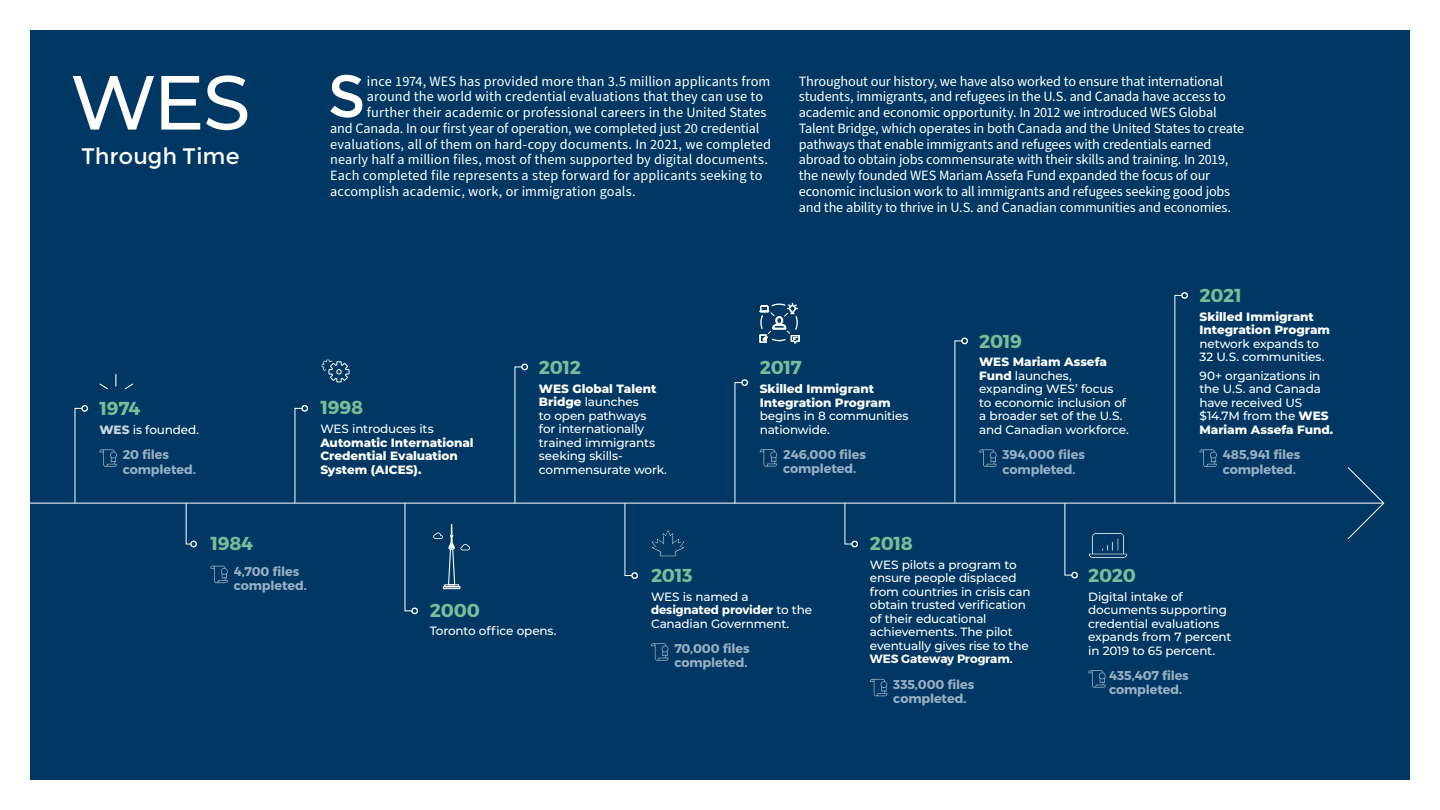
<style>
.page{position:relative;width:1440px;height:810px;background:#fff}
.page>*{position:absolute;margin:0;border:0;box-sizing:border-box;transform-origin:0 0}
.t1{font:500 76.5px "Montserrat";color:#fff}
.t2{font:59.32px "Montserrat";color:#fff}
.t3{font:22.5px "Montserrat";letter-spacing:-.015em;color:#fff}
.t4{font:700 18.75px "Montserrat";letter-spacing:-.02em;color:#78bc99}
.t5{font:14.25px/15.8px "Source Sans Pro";letter-spacing:-.01em;color:#fff}
.t6{font:700 12.75px/14.2px "Montserrat";letter-spacing:-.01em;color:#99aec1}
.t7{font:500 12px/13.5px "Montserrat";letter-spacing:-.015em;color:#fff}
.t8{font:800 12px/13.5px "Montserrat";letter-spacing:-.005em;color:#fff}
.t9{font:700 12px "Montserrat";letter-spacing:-.01em;color:#fff}
.s1{font-weight:800;color:#ccd6df}
.s2{font-weight:800}
.s3{font-weight:700}
</style>
<div class="page">
<div style="left:30px;top:30px;width:1380px;height:750px;background:#003763"></div>
<svg style="left:99px;top:383px;width:10px;height:7px"></svg>
<svg style="left:124px;top:383px;width:10px;height:7px"></svg>
<svg style="left:115px;top:374px;width:1px;height:12px"></svg>
<hr style="left:6px;top:503px;width:1378px;height:1px;background:#fff">
<svg style="left:1347px;top:466px;width:38px;height:74px;background:#0c406a"></svg>
<svg style="left:322px;top:360px;width:28px;height:22px"></svg>
<div style="left:443px;top:586px;width:17px;height:3px;border:1px solid #fff"></div>
<svg style="left:433px;top:524px;width:37px;height:62px;background:#164870"></svg>
<div style="left:210px;top:537px;width:115px;height:53px;background:#003763"></div>
<svg style="left:210px;top:566px;width:18px;height:17px"></svg>
<svg style="left:651px;top:643px;width:17px;height:18px"></svg>
<svg style="left:760px;top:303px;width:40px;height:41px;background:#3d6688"></svg>
<svg style="left:760px;top:449px;width:17px;height:18px"></svg>
<svg style="left:870px;top:679px;width:17px;height:17px"></svg>
<svg style="left:979px;top:449px;width:18px;height:18px"></svg>
<svg style="left:1088px;top:670px;width:18px;height:18px"></svg>
<svg style="left:1199px;top:449px;width:18px;height:18px"></svg>
<svg style="left:99px;top:449px;width:18px;height:18px"></svg>
<svg style="left:651px;top:529px;width:34px;height:28px"></svg>
<svg style="left:1088px;top:532px;width:40px;height:27px"></svg>
<svg style="left:74px;top:408px;width:9px;height:96px"></svg>
<div style="left:81px;top:405px;width:7px;height:7px;border:1px solid #fff;border-radius:50%"></div>
<svg style="left:185px;top:502px;width:7px;height:43px"></svg>
<div style="left:190px;top:541px;width:7px;height:6px;border:1px solid #fff;border-radius:50%"></div>
<svg style="left:404px;top:502px;width:9px;height:110px"></svg>
<div style="left:411px;top:607px;width:7px;height:7px;border:1px solid #fff;border-radius:50%"></div>
<svg style="left:624px;top:502px;width:9px;height:74px"></svg>
<div style="left:631px;top:572px;width:7px;height:7px;border:1px solid #fff;border-radius:50%"></div>
<svg style="left:844px;top:502px;width:9px;height:43px"></svg>
<div style="left:851px;top:541px;width:7px;height:6px;border:1px solid #fff;border-radius:50%"></div>
<svg style="left:1064px;top:502px;width:9px;height:74px"></svg>
<div style="left:1071px;top:572px;width:7px;height:6px;border:1px solid #fff;border-radius:50%"></div>
<svg style="left:294px;top:408px;width:9px;height:96px"></svg>
<div style="left:301px;top:405px;width:7px;height:7px;border:1px solid #fff;border-radius:50%"></div>
<svg style="left:514px;top:366px;width:9px;height:138px"></svg>
<div style="left:521px;top:364px;width:7px;height:6px;border:1px solid #fff;border-radius:50%"></div>
<svg style="left:734px;top:382px;width:9px;height:122px"></svg>
<div style="left:741px;top:379px;width:7px;height:7px;border:1px solid #fff;border-radius:50%"></div>
<svg style="left:954px;top:340px;width:9px;height:164px"></svg>
<div style="left:961px;top:338px;width:7px;height:6px;border:1px solid #fff;border-radius:50%"></div>
<svg style="left:1174px;top:295px;width:9px;height:209px;background:#1e4e75"></svg>
<div style="left:1181px;top:292px;width:7px;height:7px;border:1px solid #fff;border-radius:50%"></div>
<h1 class="t1" style="left:70px;top:67px;width:182px">WES</h1>
<h3 class="t3" style="left:81px;top:147px;width:160px">Through Time</h3>
<h3 class="t4" style="left:99px;top:399px;width:42px">1974</h3>
<p class="t7" style="left:99px;top:423px;width:101px"><span class="s1">WES</span> is founded.</p>
<p class="t6" style="left:123px;top:448px;width:75px">20 files completed.</p>
<h2 class="t2" style="left:327px;top:72px;width:41px">S</h2>
<p class="t5" style="left:367px;top:74px;width:405px">ince 1974, WES has provided more than 3.5 million applicants from</p>
<p class="t5" style="left:367px;top:90px;width:398px">around the world with credential evaluations that they can use to</p>
<p class="t5" style="left:367px;top:105px;width:401px">further their academic or professional careers in the United States</p>
<p class="t5" style="left:330px;top:121px;width:431px">and Canada. In our first year of operation, we completed just 20 credential</p>
<p class="t5" style="left:330px;top:137px;width:442px">evaluations, all of them on hard-copy documents. In 2021, we completed</p>
<p class="t5" style="left:330px;top:153px;width:439px">nearly half a million files, most of them supported by digital documents.</p>
<p class="t5" style="left:330px;top:168px;width:434px">Each completed file represents a step forward for applicants seeking to</p>
<p class="t5" style="left:330px;top:184px;width:307px">accomplish academic, work, or immigration goals.</p>
<p class="t5" style="left:799px;top:74px;width:447px">Throughout our history, we have also worked to ensure that international students, immigrants, and refugees in the U.S. and Canada have access to academic and economic opportunity. In 2012 we introduced WES Global Talent Bridge, which operates in both Canada and the United States to create pathways that enable immigrants and refugees with credentials earned abroad to obtain jobs commensurate with their skills and training. In 2019, the newly founded WES Mariam Assefa Fund expanded the focus of our economic inclusion work to all immigrants and refugees seeking good jobs and the ability to thrive in U.S. and Canadian communities and economies.</p>
<h3 class="t4" style="left:320px;top:398px;width:44px">1998</h3>
<p class="t7" style="left:320px;top:423px;width:115px">WES introduces its</p>
<p class="t8" style="left:320px;top:436px;width:155px">Automatic International<br>Credential Evaluation<br>System (AICES).</p>
<h3 class="t4" style="left:539px;top:358px;width:44px">2012</h3>
<p class="t7" style="left:539px;top:382px;width:130px"><span class="s2">WES Global Talent<br>Bridge</span> launches<br>to open pathways<br>for internationally trained immigrants seeking skills&shy;commensurate work.</p>
<h3 class="t4" style="left:760px;top:359px;width:44px">2017</h3>
<p class="t8" style="left:760px;top:383px;width:132px">Skilled Immigrant<br>Integration Program</p>
<p class="t7" style="left:760px;top:410px;width:150px">begins in 8 communities nationwide.</p>
<p class="t6" style="left:783px;top:448px;width:84px">246,000 files completed.</p>
<h3 class="t4" style="left:979px;top:332px;width:44px">2019</h3>
<p class="t7" style="left:979px;top:356px;width:151px"><span class="s2">WES Mariam Assefa<br>Fund</span> launches, expanding WES’ focus<br>to economic inclusion of a broader set of the U.S. and Canadian workforce.</p>
<p class="t6" style="left:1003px;top:448px;width:84px">394,000 files completed.</p>
<h3 class="t4" style="left:1199px;top:286px;width:44px">2021</h3>
<p class="t8" style="left:1199px;top:310px;width:132px">Skilled Immigrant<br>Integration Program</p>
<p class="t7" style="left:1199px;top:337px;width:126px">network expands to<br>32 U.S. communities.</p>
<p class="t7" style="left:1199px;top:369px;width:135px">90+ organizations in the U.S. and Canada have received US $14.7M from the <span class="s2">WES<br>Mariam Assefa Fund.</span></p>
<p class="t6" style="left:1223px;top:448px;width:79px">485,941 files completed.</p>
<h3 class="t4" style="left:210px;top:534px;width:44px">1984</h3>
<p class="t6" style="left:234px;top:564px;width:75px">4,700 files completed.</p>
<h3 class="t4" style="left:651px;top:566px;width:43px">2013</h3>
<p class="t7" style="left:651px;top:590px;width:163px">WES is named a <span class="s3">designated provider</span> to the<br>Canadian Government.</p>
<p class="t6" style="left:674px;top:642px;width:77px">70,000 files completed.</p>
<h3 class="t4" style="left:430px;top:601px;width:52px">2000</h3>
<p class="t7" style="left:430px;top:625px;width:128px">Toronto office opens.</p>
<h3 class="t4" style="left:870px;top:534px;width:45px">2018</h3>
<p class="t7" style="left:870px;top:558px;width:162px">WES pilots a program to ensure people displaced from countries in crisis can obtain trusted verification of their educational achievements. The pilot eventually gives rise to the</p>
<p class="t9" style="left:870px;top:653px;width:144px">WES Gateway Program.</p>
<p class="t6" style="left:893px;top:678px;width:82px">335,000 files completed.</p>
<h3 class="t4" style="left:1088px;top:566px;width:49px">2020</h3>
<p class="t7" style="left:1088px;top:590px;width:145px">Digital intake of documents supporting credential evaluations expands from 7 percent in 2019 to 65 percent.</p>
<p class="t6" style="left:1109px;top:669px;width:81px">435,407 files completed.</p>
</div>
